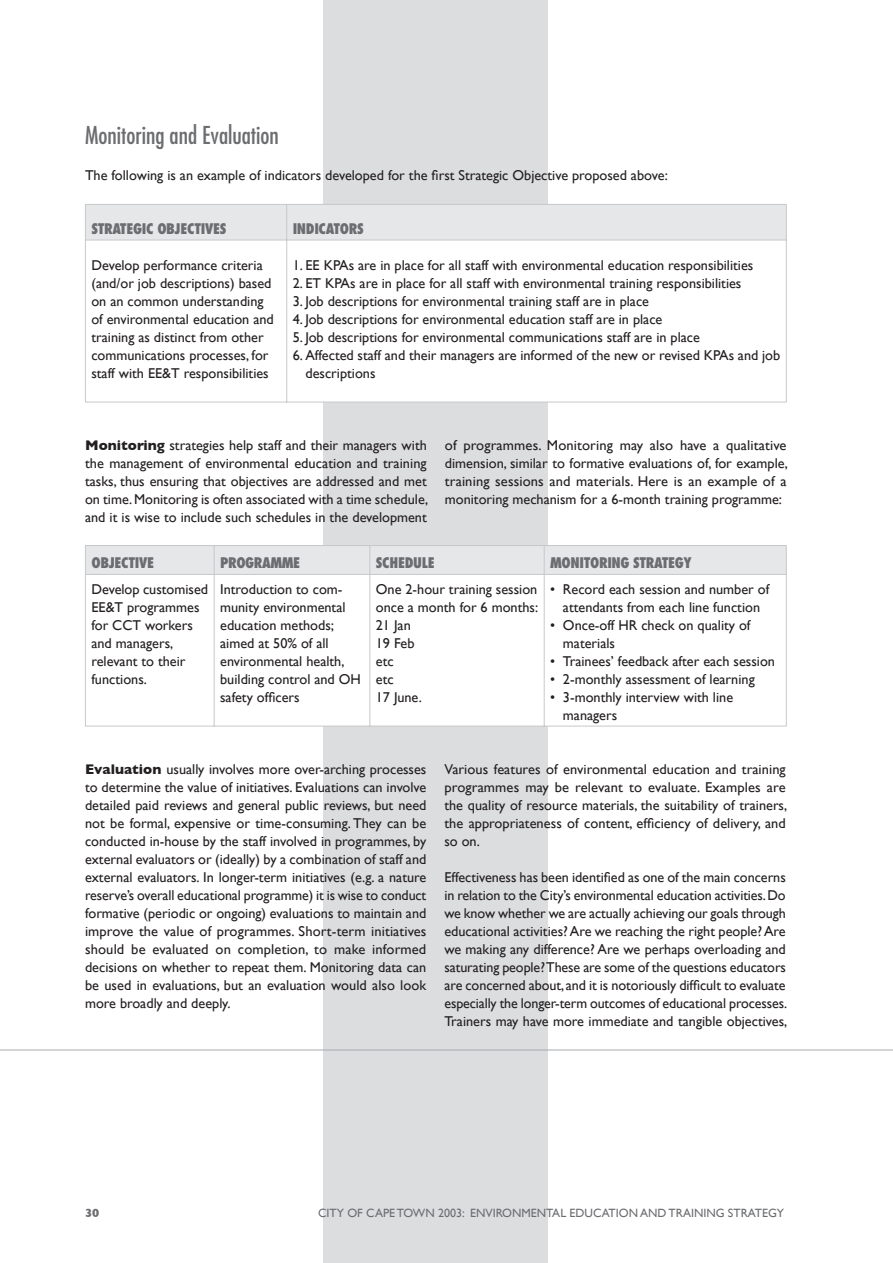
<style>
.page{position:relative;width:893px;height:1263px;background:#fff}
.page>*{position:absolute;margin:0;border:0;box-sizing:border-box;transform-origin:0 0}
.t1{font:condensed 24px "Futura";color:#6c6d70}
.t2{font:14.25px/18px "Gill Sans";color:#231f20}
.t3{font:800 condensed 14.25px "Futura";letter-spacing:-.025em;color:#6c6d70}
.t4{font:12px "Gill Sans";color:#6c6d70}
.t5{font:700 12px "Gill Sans";color:#6c6d70}
.s1{font-weight:700}
</style>
<div class="page">
<div style="left:323px;top:0;width:225px;height:1263px;background:#dcdddf"></div>
<svg style="left:86px;top:241px;width:700px;height:161px"></svg>
<hr style="left:85px;top:240px;width:1px;height:162px;background:#c7c8ca">
<div style="left:85px;top:204px;width:702px;height:37px;background:#e6e7e9"></div>
<hr style="left:286px;top:240px;width:1px;height:162px;background:#c7c8ca">
<hr style="left:786px;top:240px;width:1px;height:162px;background:#c7c8ca">
<hr style="left:85px;top:402px;width:201px;height:1px;background:#c7c8ca">
<hr style="left:287px;top:402px;width:500px;height:1px;background:#c7c8ca">
<svg style="left:86px;top:575px;width:700px;height:151px"></svg>
<hr style="left:85px;top:575px;width:1px;height:151px;background:#c7c8ca">
<hr style="left:214px;top:575px;width:1px;height:151px;background:#c7c8ca">
<hr style="left:369px;top:575px;width:1px;height:151px;background:#c7c8ca">
<svg style="left:85px;top:545px;width:702px;height:30px"></svg>
<hr style="left:544px;top:575px;width:1px;height:151px;background:#c7c8ca">
<hr style="left:786px;top:575px;width:1px;height:151px;background:#c7c8ca">
<hr style="left:85px;top:726px;width:129px;height:1px;background:#c7c8ca">
<hr style="left:215px;top:726px;width:154px;height:1px;background:#c7c8ca">
<hr style="left:370px;top:726px;width:174px;height:1px;background:#c7c8ca">
<hr style="left:545px;top:726px;width:242px;height:1px;background:#c7c8ca">
<svg style="left:0;top:1049px;width:893px;height:2px;background:#cecfd1"></svg>
<h1 class="t1" style="left:85px;top:120px;width:195px">Monitoring and Evaluation</h1>
<p class="t2" style="left:85px;top:166px;width:584px">The following is an example of indicators developed for the first Strategic Objective proposed above:</p>
<p class="t3" style="left:91px;top:220px;width:137px">STRATEGIC OBJECTIVES</p>
<p class="t3" style="left:293px;top:220px;width:73px">INDICATORS</p>
<p class="t2" style="left:91px;top:256px;width:184px">Develop performance criteria (and/or job descriptions) based on an common understanding of environmental education and training as distinct from other communications processes, for staff with EE&amp;T responsibilities</p>
<p class="t2" style="left:293px;top:256px;width:462px">1. EE KPAs are in place for all staff with environmental education responsibilities</p>
<p class="t2" style="left:293px;top:274px;width:450px">2. ET KPAs are in place for all staff with environmental training responsibilities</p>
<p class="t2" style="left:293px;top:292px;width:358px">3. Job descriptions for environmental training staff are in place</p>
<p class="t2" style="left:293px;top:310px;width:371px">4. Job descriptions for environmental education staff are in place</p>
<p class="t2" style="left:293px;top:328px;width:409px">5. Job descriptions for environmental communications staff are in place</p>
<p class="t2" style="left:305px;top:346px;width:476px;text-indent:-13px">6. Affected staff and their managers are informed of the new or revised KPAs and job descriptions</p>
<p class="t2" style="left:85px;top:436px;width:345px;text-align:justify"><span class="s1">Monitoring</span> strategies help staff and their managers with the management of environmental education and training tasks, thus ensuring that objectives are addressed and met on time. Monitoring is often associated with a time schedule, and it is wise to include such schedules in the development</p>
<p class="t2" style="left:445px;top:436px;width:345px;text-align:justify">of programmes. Monitoring may also have a qualitative dimension, similar to formative evaluations of, for example, training sessions and materials. Here is an example of a monitoring mechanism for a 6-month training programme:</p>
<p class="t3" style="left:91px;top:554px;width:64px">OBJECTIVE</p>
<p class="t3" style="left:220px;top:554px;width:82px">PROGRAMME</p>
<p class="t3" style="left:376px;top:554px;width:60px">SCHEDULE</p>
<p class="t3" style="left:550px;top:554px;width:143px">MONITORING STRATEGY</p>
<p class="t2" style="left:91px;top:580px;width:118px">Develop customised<br>EE&amp;T programmes for CCT workers and managers, relevant to their functions.</p>
<p class="t2" style="left:220px;top:580px;width:142px">Introduction to com&shy;munity environmental education methods; aimed at 50% of all environmental health, building control and OH safety officers</p>
<p class="t2" style="left:376px;top:580px;width:164px">One 2-hour training session once a month for 6 months:<br>21 Jan<br>19 Feb<br>etc<br>etc<br>17 June.</p>
<p class="t2" style="left:550px;top:580px;width:221px;text-align:center">• Record each session and number of attendants from each line function</p>
<p class="t2" style="left:563px;top:616px;width:189px;text-indent:-13px">• Once-off HR check on quality of materials</p>
<p class="t2" style="left:550px;top:652px;width:226px">• Trainees’ feedback after each session</p>
<p class="t2" style="left:550px;top:670px;width:206px">• 2-monthly assessment of learning</p>
<p class="t2" style="left:563px;top:688px;width:172px;text-indent:-13px">• 3-monthly interview with line managers</p>
<p class="t2" style="left:85px;top:760px;width:343px;text-align:justify"><span class="s1">Evaluation</span> usually involves more over-arching processes to determine the value of initiatives. Evaluations can involve detailed paid reviews and general public reviews, but need not be formal, expensive or time-consuming. They can be conducted in-house by the staff involved in programmes, by external evaluators or (ideally) by a combination of staff and external evaluators. In longer-term initiatives (e.g. a nature reserve’s overall educational programme) it is wise to conduct formative (periodic or ongoing) evaluations to maintain and improve the value of programmes. Short-term initiatives should be evaluated on completion, to make informed decisions on whether to repeat them. Monitoring data can be used in evaluations, but an evaluation would also look more broadly and deeply.</p>
<p class="t2" style="left:444px;top:760px;width:344px;text-align:justify">Various features of environmental education and training programmes may be relevant to evaluate. Examples are the quality of resource materials, the suitability of trainers, the appropriateness of content, efficiency of delivery, and so on.</p>
<p class="t2" style="left:444px;top:868px;width:344px;text-align:justify">Effectiveness has been identified as one of the main concerns in relation to the City’s environmental education activities. Do we know whether we are actually achieving our goals through educational activities? Are we reaching the right people? Are we making any difference? Are we perhaps overloading and saturating people? These are some of the questions educators are concerned about, and it is notoriously difficult to evaluate especially the longer-term outcomes of educational processes.<br>Trainers may have more immediate and tangible objectives,</p>
<p class="t5" style="left:85px;top:1206px;width:16px">30</p>
<p class="t4" style="left:318px;top:1206px;width:468px">CITY OF CAPE TOWN 2003: ENVIRONMENTAL EDUCATION AND TRAINING STRATEGY</p>
</div>
